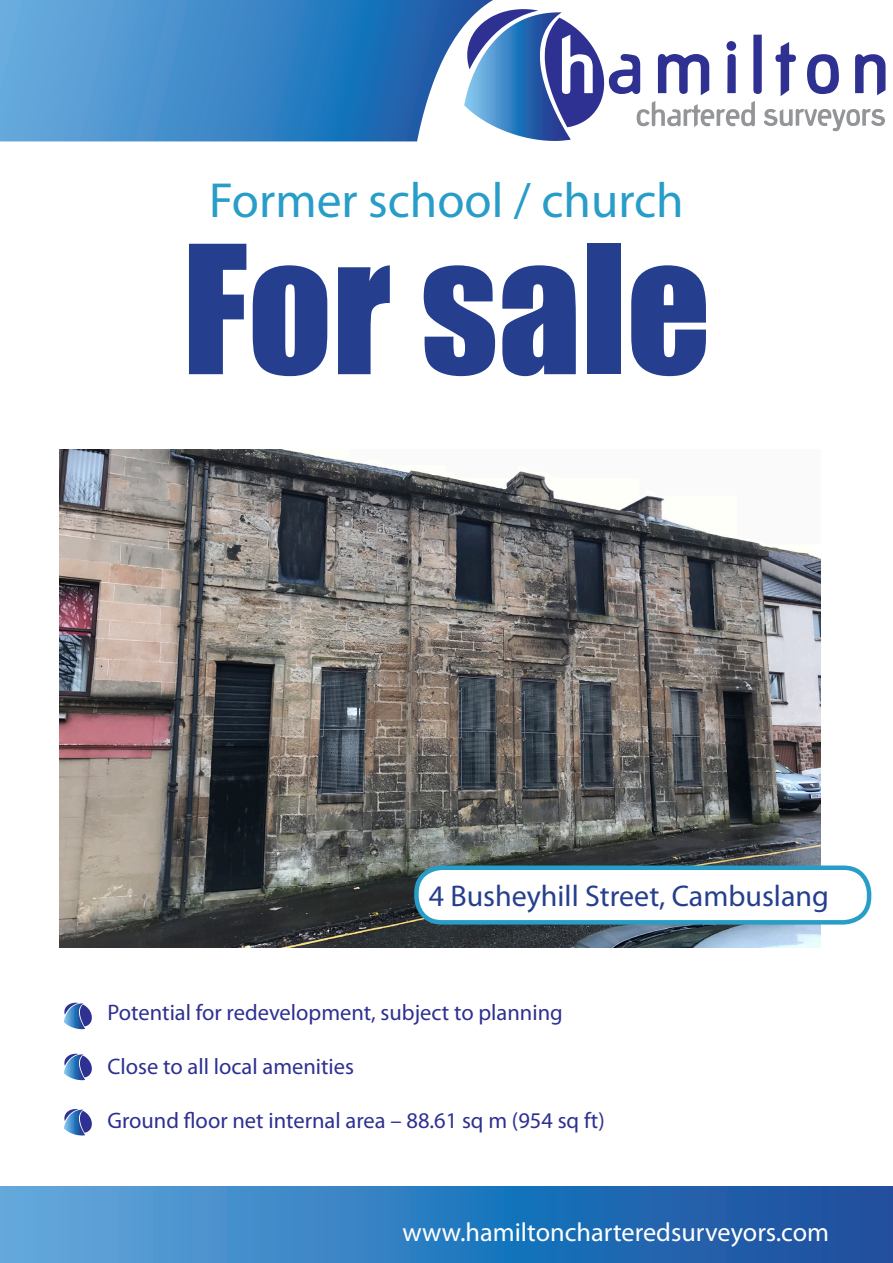
<style>
.page{position:relative;width:893px;height:1263px;background:#fff}
.page>*{position:absolute;margin:0;border:0;box-sizing:border-box;transform-origin:0 0}
.t1{font:165px "Impact";color:#253f8e}
.t2{font:49.5px "Myriad Pro";color:#289dc8}
.t3{font:30px "Myriad Pro";color:#253f8e}
.t4{font:26.25px "Myriad Pro";color:#fff}
.t5{font:22.5px "Myriad Pro";color:#2e3092}
</style>
<div class="page">
<img style="left:59px;top:450px;width:762px;height:497px">
<svg style="left:0;top:1186px;width:893px;height:77px;background:#337abd"></svg>
<svg style="left:64px;top:1003px;width:28px;height:26px"></svg>
<svg style="left:64px;top:1054px;width:28px;height:26px"></svg>
<svg style="left:64px;top:1109px;width:28px;height:26px"></svg>
<svg style="left:0;top:0;width:493px;height:141px;background:#488eca"></svg>
<svg style="left:464px;top:9px;width:421px;height:132px"></svg>
<div style="left:416px;top:868px;width:453px;height:54px;background:#fff;border-radius:26px"></div>
<div style="left:414px;top:865px;width:457px;height:59px;border:4px solid #289dc8;border-radius:26px"></div>
<p class="t2" style="left:209px;top:170px;width:476px">Former school / church</p>
<p class="t1" style="left:182px;top:181px;width:530px">For sale</p>
<p class="t3" style="left:429px;top:878px;width:402px">4 Busheyhill Street, Cambuslang</p>
<p class="t5" style="left:107px;top:999px;width:457px">Potential for redevelopment, subject to planning</p>
<p class="t5" style="left:107px;top:1053px;width:248px">Close to all local amenities</p>
<p class="t5" style="left:107px;top:1107px;width:499px">Ground floor net internal area – 88.61 sq m (954 sq ft)</p>
<p class="t4" style="left:403px;top:1216px;width:428px">www.hamiltoncharteredsurveyors.com</p>
</div>
